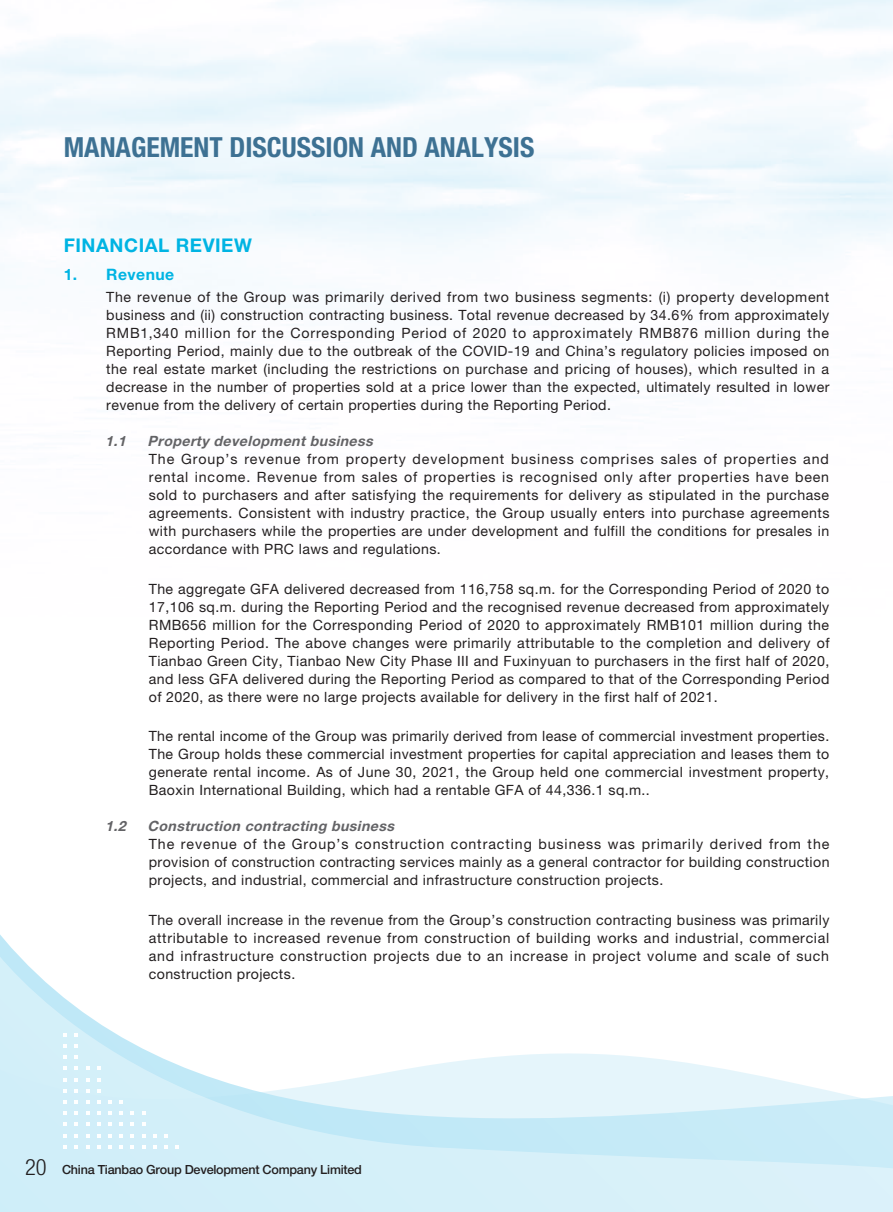
<style>
.page{position:relative;width:893px;height:1212px;background:#fff}
.page>*{position:absolute;margin:0;border:0;box-sizing:border-box;transform-origin:0 0}
.t1{font:700 condensed 27.75px "Helvetica Neue LT Std";color:#3d7193}
._01_Heading_1{font:700 18.9px "Helvetica Neue LT Std";letter-spacing:.03em;color:#00b4e3}
._02_Heading_2{font:700 15.75px "Helvetica Neue LT Std";letter-spacing:.03em;color:#00b4e3}
._00_Body_text{font:14.1px/18px "Helvetica Neue LT Std";letter-spacing:.03em;color:#231f20;text-align:justify}
._03_Heading_3{font:italic 700 14.1px "Helvetica Neue LT Std";color:#636366}
.t2{font:500 12.6px "Helvetica Neue LT Std";letter-spacing:-.02em;color:#231f20}
.s1{font-weight:300;font-stretch:condensed;font-size:22.5px}
</style>
<div class="page">
<svg style="left:0;top:940px;width:893px;height:272px"></svg>
<svg style="left:75px;top:1111px;width:3px;height:4px"></svg>
<svg style="left:86px;top:1111px;width:3px;height:4px"></svg>
<svg style="left:97px;top:1111px;width:3px;height:4px"></svg>
<svg style="left:109px;top:1111px;width:3px;height:4px"></svg>
<svg style="left:120px;top:1111px;width:3px;height:4px"></svg>
<svg style="left:131px;top:1111px;width:3px;height:4px"></svg>
<svg style="left:142px;top:1111px;width:3px;height:4px"></svg>
<svg style="left:64px;top:1111px;width:3px;height:4px"></svg>
<svg style="left:75px;top:1044px;width:3px;height:4px"></svg>
<svg style="left:64px;top:1044px;width:3px;height:4px"></svg>
<h1 class="t1" style="left:64px;top:131px;width:472px">MANAGEMENT DISCUSSION AND ANALYSIS</h1>
<p class="_01_Heading_1" style="left:64px;top:234px;width:190px">FINANCIAL REVIEW</p>
<p class="_02_Heading_2" style="left:64px;top:264px;width:112px">1. Revenue</p>
<p class="_00_Body_text" style="left:106px;top:288px;width:725px">The revenue of the Group was primarily derived from two business segments: (i) property development business and (ii) construction contracting business. Total revenue decreased by 34.6% from approximately RMB1,340 million for the Corresponding Period of 2020 to approximately RMB876 million during the Reporting Period, mainly due to the outbreak of the COVID-19 and China’s regulatory policies imposed on the real estate market (including the restrictions on purchase and pricing of houses), which resulted in a decrease in the number of properties sold at a price lower than the expected, ultimately resulted in lower revenue from the delivery of certain properties during the Reporting Period.</p>
<p class="_03_Heading_3" style="left:105px;top:433px;width:26px">1.1</p>
<p class="_03_Heading_3" style="left:148px;top:433px;width:230px">Property developmentbusiness</p>
<p class="_00_Body_text" style="left:149px;top:450px;width:682px">The Group’s revenue from property development business comprises sales of properties and rental income. Revenue from sales of properties is recognised only after properties have been sold to purchasers and after satisfying the requirements for delivery as stipulated in the purchase agreements. Consistent with industry practice, the Group usually enters into purchase agreements with purchasers while the properties are under development and fulfill the conditions for presales in accordance with PRC laws and regulations.</p>
<p class="_00_Body_text" style="left:149px;top:579px;width:682px">The aggregate GFA delivered decreased from 116,758 sq.m. for the Corresponding Period of 2020 to 17,106 sq.m. during the Reporting Period and the recognised revenue decreased from approximately RMB656 million for the Corresponding Period of 2020 to approximately RMB101 million during the Reporting Period. The above changes were primarily attributable to the completion and delivery of Tianbao Green City, Tianbao New City Phase III and Fuxinyuan to purchasers in the first half of 2020, and less GFA delivered during the Reporting Period as compared to that of the Corresponding Period of 2020, as there were no large projects available for delivery in the first half of 2021.</p>
<p class="_00_Body_text" style="left:149px;top:727px;width:682px">The rental income of the Group was primarily derived from lease of commercial investment properties.<br>The Group holds these commercial investment properties for capital appreciation and leases them to generate rental income. As of June 30, 2021, the Group held one commercial investment property, Baoxin International Building, which had a rentable GFA of 44,336.1 sq.m..</p>
<p class="_03_Heading_3" style="left:105px;top:817px;width:26px">1.2</p>
<p class="_03_Heading_3" style="left:148px;top:817px;width:252px">Construction contracting business</p>
<p class="_00_Body_text" style="left:149px;top:835px;width:682px">The revenue of the Group’s construction contracting business was primarily derived from the provision of construction contracting services mainly as a general contractor for building construction projects, and industrial, commercial and infrastructure construction projects.</p>
<p class="_00_Body_text" style="left:149px;top:910px;width:682px">The overall increase in the revenue from the Group’s construction contracting business was primarily attributable to increased revenue from construction of building works and industrial, commercial and infrastructure construction projects due to an increase in project volume and scale of such construction projects.</p>
<p class="t2" style="left:25px;top:1162px;width:338px"><span class="s1">20</span> China Tianbao Group Development Company Limited</p>
</div>
